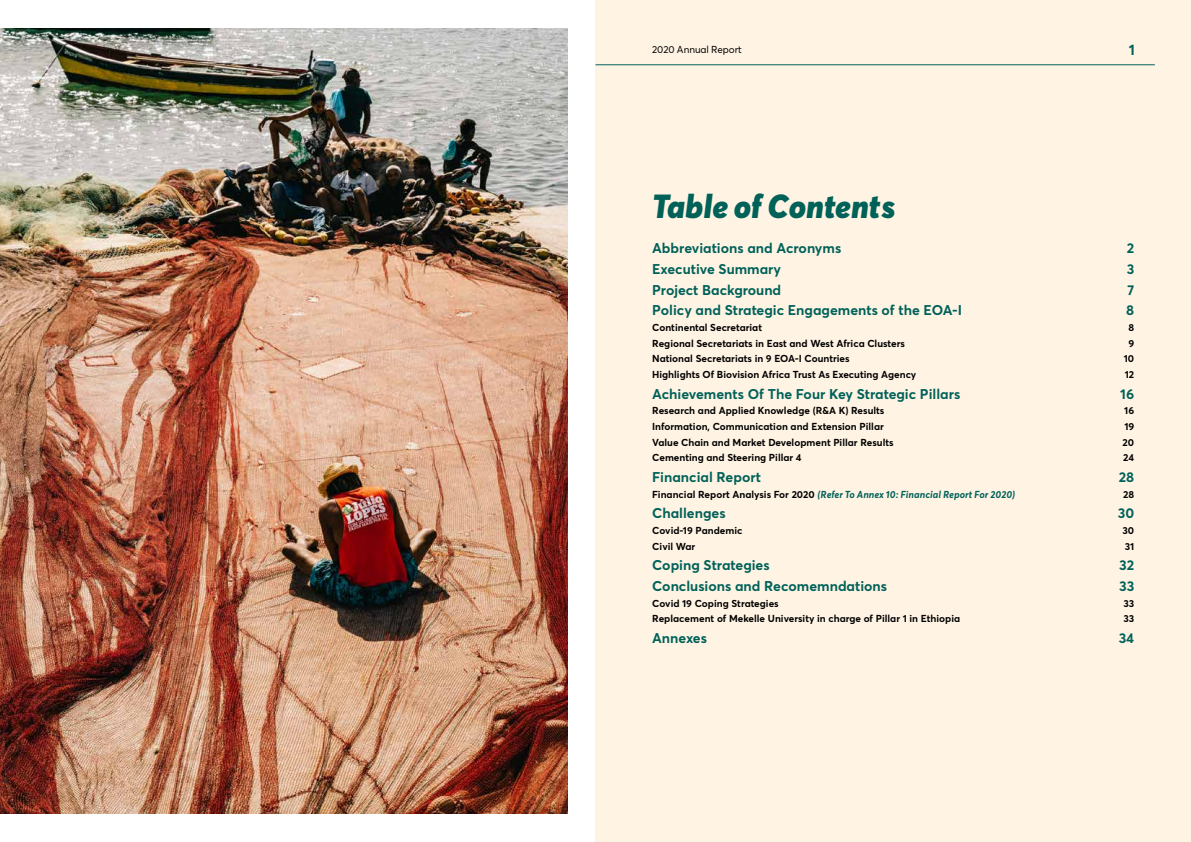
<style>
.page{position:relative;width:1191px;height:842px;background:#fff}
.page>*{position:absolute;margin:0;border:0;box-sizing:border-box;transform-origin:0 0}
.t1{font:italic 900 33px "Averta";color:#006159}
.t2{font:700 15px "Averta";color:#006159}
.t3{font:700 14px "Averta";color:#006159}
.t4{font:700 10px "Averta";color:#000}
.t5{font:italic 700 10px "Averta";color:#006159}
.t6{font:10px "Averta";letter-spacing:-.005em;color:#000}
.s1{font-style:normal;color:#000}
</style>
<div class="page">
<div style="left:595px;top:0;width:596px;height:842px;background:#fff4e4"></div>
<hr style="left:595px;top:64px;width:559px;height:1px;background:#006159">
<img style="left:0;top:28px;width:567px;height:786px">
<p class="t6" style="left:652px;top:43px;width:91px">2020 Annual Report</p>
<h2 class="t2" style="left:1128px;top:40px;width:8px">1</h2>
<h1 class="t1" style="left:652px;top:185px;width:245px">Table of Contents</h1>
<h3 class="t3" style="left:652px;top:239px;width:191px">Abbreviations and Acronyms</h3>
<h3 class="t3" style="left:1126px;top:239px;width:9px">2</h3>
<h3 class="t3" style="left:652px;top:260px;width:130px">Executive Summary</h3>
<h3 class="t3" style="left:1126px;top:260px;width:9px">3</h3>
<h3 class="t3" style="left:652px;top:281px;width:131px">Project Background</h3>
<h3 class="t3" style="left:1127px;top:281px;width:8px">7</h3>
<h3 class="t3" style="left:652px;top:301px;width:311px">Policy and Strategic Engagements of the EOA-I</h3>
<h3 class="t3" style="left:1126px;top:301px;width:10px">8</h3>
<p class="t4" style="left:652px;top:321px;width:111px">Continental Secretariat</p>
<p class="t4" style="left:1128px;top:321px;width:7px">8</p>
<p class="t4" style="left:652px;top:337px;width:254px">Regional Secretariats in East and West Africa Clusters</p>
<p class="t4" style="left:1128px;top:337px;width:7px">9</p>
<p class="t4" style="left:652px;top:352px;width:199px">National Secretariats in 9 EOA-I Countries</p>
<p class="t4" style="left:1123px;top:352px;width:12px">10</p>
<p class="t4" style="left:652px;top:368px;width:266px">Highlights Of Biovision Africa Trust As Executing Agency</p>
<p class="t4" style="left:1124px;top:368px;width:11px">12</p>
<h3 class="t3" style="left:652px;top:385px;width:310px">Achievements Of The Four Key Strategic Pillars</h3>
<h3 class="t3" style="left:1120px;top:385px;width:15px">16</h3>
<p class="t4" style="left:652px;top:404px;width:234px">Research and Applied Knowledge (R&amp;A K) Results</p>
<p class="t4" style="left:1124px;top:404px;width:11px">16</p>
<p class="t4" style="left:652px;top:420px;width:233px">Information, Communication and Extension Pillar</p>
<p class="t4" style="left:1124px;top:420px;width:11px">19</p>
<p class="t4" style="left:652px;top:436px;width:243px">Value Chain and Market Development Pillar Results</p>
<p class="t4" style="left:1122px;top:436px;width:13px">20</p>
<p class="t4" style="left:652px;top:451px;width:151px">Cementing and Steering Pillar 4</p>
<p class="t4" style="left:1123px;top:451px;width:12px">24</p>
<h3 class="t3" style="left:652px;top:468px;width:110px">Financial Report</h3>
<h3 class="t3" style="left:1118px;top:468px;width:17px">28</h3>
<p class="t5" style="left:652px;top:488px;width:364px"><span class="s1">Financial Report Analysis For 2020</span> (Refer To Annex 10: Financial Report For 2020)</p>
<p class="t4" style="left:1123px;top:488px;width:13px">28</p>
<h3 class="t3" style="left:652px;top:504px;width:75px">Challenges</h3>
<h3 class="t3" style="left:1117px;top:504px;width:18px">30</h3>
<p class="t4" style="left:652px;top:524px;width:92px">Covid-19 Pandemic</p>
<p class="t4" style="left:1122px;top:524px;width:13px">30</p>
<p class="t4" style="left:652px;top:540px;width:45px">Civil War</p>
<p class="t4" style="left:1124px;top:540px;width:11px">31</p>
<h3 class="t3" style="left:652px;top:556px;width:119px">Coping Strategies</h3>
<h3 class="t3" style="left:1119px;top:556px;width:17px">32</h3>
<h3 class="t3" style="left:652px;top:577px;width:236px">Conclusions and Recomemndations</h3>
<h3 class="t3" style="left:1119px;top:577px;width:17px">33</h3>
<p class="t4" style="left:652px;top:597px;width:128px">Covid 19 Coping Strategies</p>
<p class="t4" style="left:1123px;top:597px;width:12px">33</p>
<p class="t4" style="left:652px;top:612px;width:309px">Replacement of Mekelle University in charge of Pillar 1 in Ethiopia</p>
<p class="t4" style="left:1123px;top:612px;width:12px">33</p>
<h3 class="t3" style="left:652px;top:629px;width:56px">Annexes</h3>
<h3 class="t3" style="left:1118px;top:629px;width:17px">34</h3>
</div>
